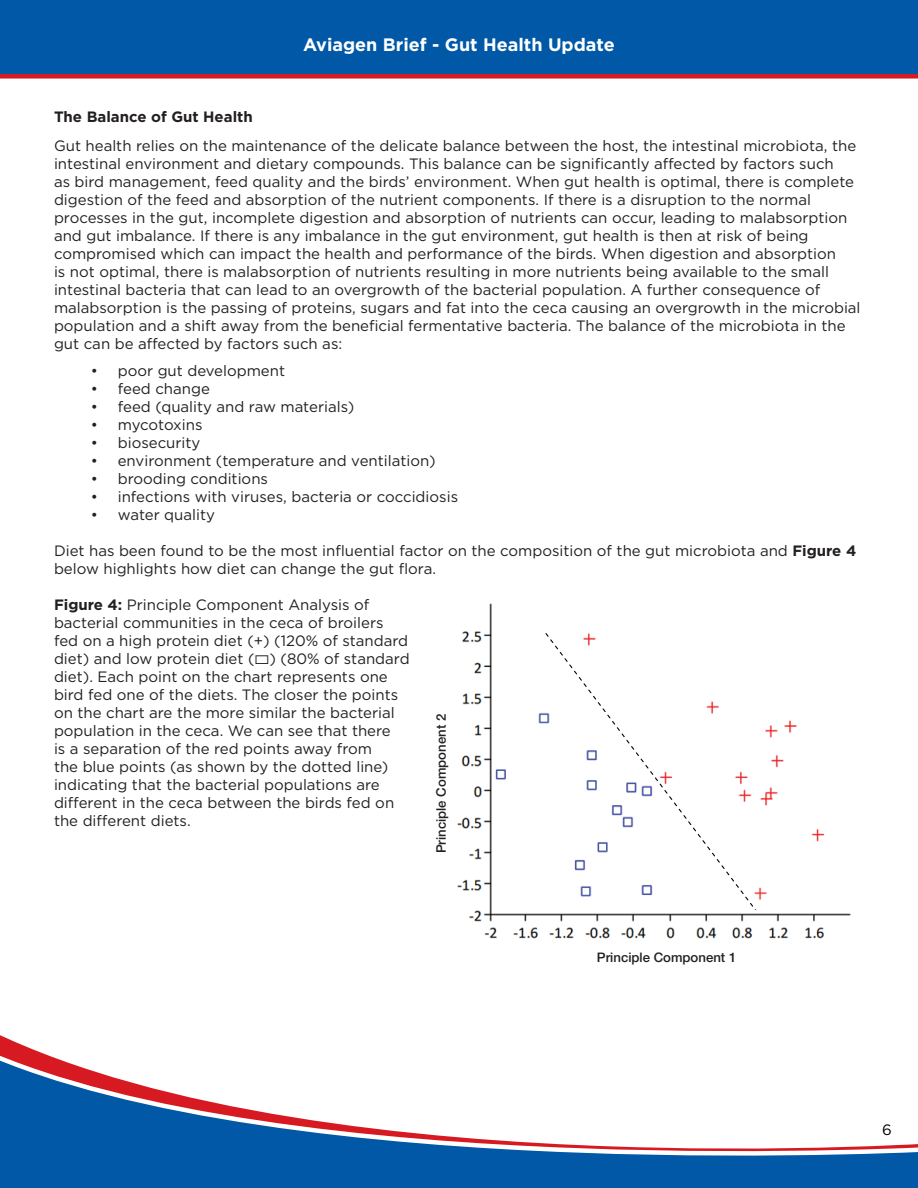
<style>
.page{position:relative;width:918px;height:1188px;background:#fff}
.page>*{position:absolute;margin:0;border:0;box-sizing:border-box;transform-origin:0 0}
.t1{font:700 18px "Gotham";color:#fff}
.t2{font:15px/18px "Gotham";color:#231f20}
.t3{font:700 15px "Gotham";color:#231f20}
.t4{font:15px "Gotham";color:#000}
.t5{font:500 13.2px "Helvetica Neue";color:#231f20}
.s1{font-weight:700}
.s2{font-family:"Meiryo UI"}
</style>
<div class="page">
<svg style="left:0;top:1041px;width:918px;height:147px"></svg>
<div style="left:0;top:0;width:918px;height:79px;background:#0158a6"></div>
<img style="left:457px;top:603px;width:394px;height:336px">
<svg style="left:544px;top:631px;width:212px;height:279px"></svg>
<p class="t1" style="left:303px;top:33px;width:313px">Aviagen Brief - Gut Health Update</p>
<p class="t3" style="left:54px;top:107px;width:200px">The Balance of Gut Health</p>
<p class="t2" style="left:54px;top:136px;width:808px">Gut health relies on the maintenance of the delicate balance between the host, the intestinal microbiota, the intestinal environment and dietary compounds. This balance can be significantly affected by factors such<br>as bird management, feed quality and the birds’ environment. When gut health is optimal, there is complete digestion of the feed and absorption of the nutrient components. If there is a disruption to the normal processes in the gut, incomplete digestion and absorption of nutrients can occur, leading to malabsorption and gut imbalance. If there is any imbalance in the gut environment, gut health is then at risk of being compromised which can impact the health and performance of the birds. When digestion and absorption<br>is not optimal, there is malabsorption of nutrients resulting in more nutrients being available to the small intestinal bacteria that can lead to an overgrowth of the bacterial population. A further consequence of malabsorption is the passing of proteins, sugars and fat into the ceca causing an overgrowth in the microbial population and a shift away from the beneficial fermentative bacteria. The balance of the microbiota in the gut can be affected by factors such as:</p>
<p class="t2" style="left:91px;top:361px;width:196px">• poor gut development</p>
<p class="t2" style="left:91px;top:379px;width:121px">• feed change</p>
<p class="t2" style="left:91px;top:397px;width:265px">• feed (quality and raw materials)</p>
<p class="t2" style="left:91px;top:415px;width:113px">• mycotoxins</p>
<p class="t2" style="left:91px;top:433px;width:111px">• biosecurity</p>
<p class="t2" style="left:91px;top:451px;width:347px">• environment (temperature and ventilation)</p>
<p class="t2" style="left:91px;top:469px;width:179px">• brooding conditions</p>
<p class="t2" style="left:91px;top:487px;width:369px">• infections with viruses, bacteria or coccidiosis</p>
<p class="t2" style="left:91px;top:505px;width:126px">• water quality</p>
<p class="t2" style="left:54px;top:541px;width:804px">Diet has been found to be the most influential factor on the composition of the gut microbiota and <span class="s1">Figure 4 </span>below highlights how diet can change the gut flora.</p>
<p class="t2" style="left:54px;top:595px;width:357px"><span class="s1">Figure 4:</span> Principle Component Analysis of bacterial communities in the ceca of broilers fed on a high protein diet (+) (120% of standard diet) and low protein diet (<span class="s2">▭</span>) (80% of standard diet). Each point on the chart represents one bird fed one of the diets. The closer the points on the chart are the more similar the bacterial population in the ceca. We can see that there<br>is a separation of the red points away from<br>the blue points (as shown by the dotted line) indicating that the bacterial populations are different in the ceca between the birds fed on the different diets.</p>
<p class="t5" style="left:433px;top:853px;width:141px;rotate:-90deg">Principle Component 2</p>
<p class="t5" style="left:597px;top:950px;width:141px">Principle Component 1</p>
<p class="t4" style="left:882px;top:1120px;width:11px">6</p>
</div>
